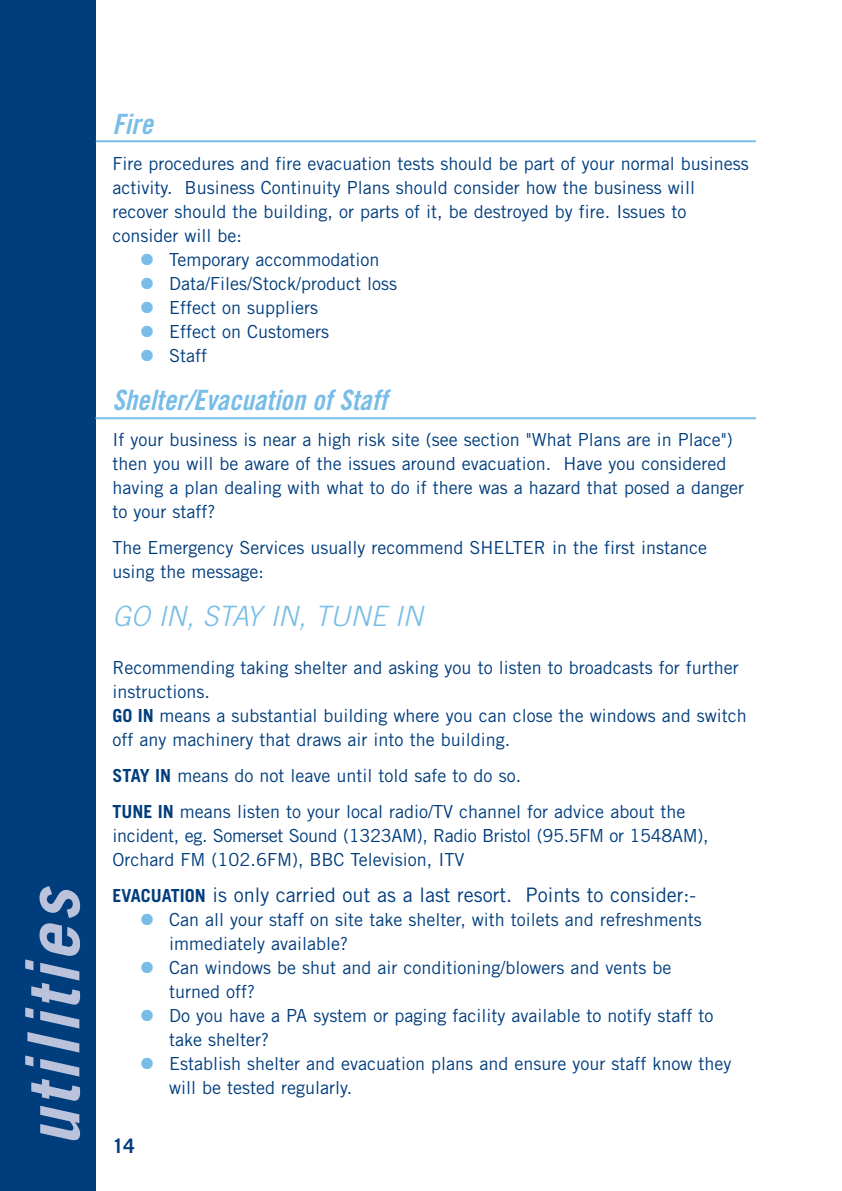
<style>
.page{position:relative;width:842px;height:1191px;background:#fff}
.page>*{position:absolute;margin:0;border:0;box-sizing:border-box;transform-origin:0 0}
.t1{font:italic 700 72px "Trade Gothic";letter-spacing:.055em;color:#bbc2db}
.t2{font:italic 28px "Trade Gothic Bold Cond Twenty";color:#78bde8}
.t3{font:italic 300 28px "Trade Gothic";color:#78bde8}
.t4{font:20px "Trade Gothic";color:#003d7d}
.t5{font:700 20px "Trade Gothic";color:#003d7d}
.t6{font:18px/24px "Trade Gothic";color:#003d7d}
.t7{font:18px/24px "Trade Gothic";letter-spacing:-.02em;color:#003d7d}
.s1{color:#78bde8}
.s2{font-weight:700}
.s3{font-weight:700;font-size:18px}
</style>
<div class="page">
<div style="left:0;top:0;width:95px;height:1191px;background:#003d7d"></div>
<hr style="left:96px;top:140px;width:660px;height:2px;background:#78bde8">
<hr style="left:95px;top:417px;width:661px;height:2px;background:#78bde8">
<h1 class="t1" style="left:27px;top:1146px;width:272px;rotate:-90deg">utilities</h1>
<h2 class="t2" style="left:112px;top:114px;width:47px">Fire</h2>
<p class="t6" style="left:112px;top:153px;width:638px">Fire procedures and fire evacuation tests should be part of your normal business activity. Business Continuity Plans should consider how the business will recover should the building, or parts of it, be destroyed by fire. Issues to consider will be:</p>
<p class="t6" style="left:141px;top:249px;width:240px"><span class="s1">●</span> Temporary accommodation</p>
<p class="t6" style="left:141px;top:273px;width:258px"><span class="s1">●</span> Data/Files/Stock/product loss</p>
<p class="t6" style="left:141px;top:297px;width:179px"><span class="s1">●</span> Effect on suppliers</p>
<p class="t6" style="left:141px;top:321px;width:190px"><span class="s1">●</span> Effect on Customers</p>
<p class="t6" style="left:141px;top:345px;width:68px"><span class="s1">●</span> Staff</p>
<h2 class="t2" style="left:112px;top:390px;width:282px">Shelter/Evacuation ofStaff</h2>
<p class="t6" style="left:112px;top:429px;width:633px">If your business is near a high risk site (see section "What Plans are in Place") then you will be aware of the issues around evacuation. Have you considered having a plan dealing with what to do if there was a hazard that posed a danger to your staff?</p>
<p class="t6" style="left:112px;top:537px;width:596px">The Emergency Services usually recommend SHELTER in the first instance using the message:</p>
<h2 class="t3" style="left:112px;top:606px;width:318px">GO IN, STAY IN, TUNE IN</h2>
<p class="t6" style="left:112px;top:657px;width:636px">Recommending taking shelter and asking you to listen to broadcasts for further instructions.<br><span class="s2">GO IN</span> means a substantial building where you can close the windows and switch off any machinery that draws air into the building.</p>
<p class="t6" style="left:112px;top:759px;width:574px;line-height:36px"><span class="s2">STAY IN</span> means do not leave until told safe to do so.<br><span class="s2">TUNE IN</span> means listen to your local radio/TV channel for advice about the</p>
<p class="t7" style="left:112px;top:825px;width:598px">incident, eg. Somerset Sound (1323AM), Radio Bristol (95.5FM or 1548AM),<br>Orchard FM (102.6FM), BBC Television, ITV</p>
<p class="t4" style="left:112px;top:887px;width:585px"><span class="s3">EVACUATION</span> is only carried out as a last resort. Points to consider:-</p>
<p class="t6" style="left:169px;top:909px;width:534px;text-indent:-28px"><span class="s1">●</span> Can all your staff on site take shelter, with toilets and refreshments immediately available?</p>
<p class="t6" style="left:169px;top:957px;width:504px;text-indent:-28px"><span class="s1">●</span> Can windows be shut and air conditioning/blowers and vents be turned off?</p>
<p class="t6" style="left:169px;top:1005px;width:546px;text-indent:-28px"><span class="s1">●</span> Do you have a PA system or paging facility available to notify staff to take shelter?</p>
<p class="t6" style="left:169px;top:1053px;width:564px;text-indent:-28px"><span class="s1">●</span> Establish shelter and evacuation plans and ensure your staff know they will be tested regularly.</p>
<p class="t5" style="left:112px;top:1138px;width:24px">14</p>
</div>
